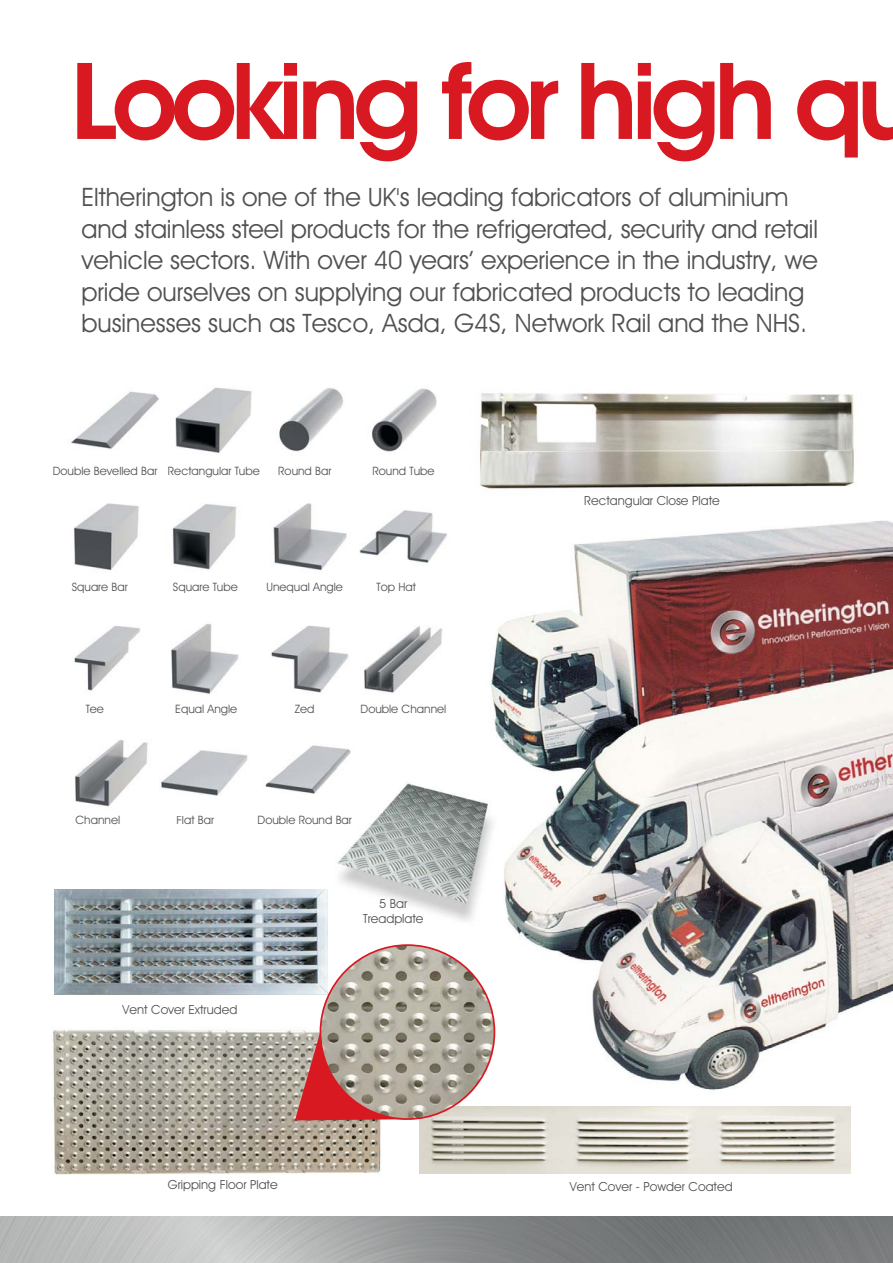
<style>
.page{position:relative;width:893px;height:1263px;background:#fff}
.page>*{position:absolute;margin:0;border:0;box-sizing:border-box;transform-origin:0 0}
.t1{font:600 106.8px "Avant Garde IT Cby BT";letter-spacing:-.055em;color:#d91921}
.t2{font:25.5px/31.5px "Avant Garde IT Cby BT";color:#515153}
.t3{font:12.6px/15.6px "Avant Garde IT Cby BT";color:#535456;text-align:center}
.t4{font:11.55px "Avant Garde IT Cby BT";color:#535456}
</style>
<div class="page">
<img style="left:479px;top:520px;width:414px;height:587px">
<img style="left:324px;top:771px;width:178px;height:162px">
<img style="left:51px;top:1027px;width:330px;height:148px">
<img style="left:419px;top:1107px;width:431px;height:67px">
<img style="left:55px;top:890px;width:272px;height:104px">
<img style="left:479px;top:393px;width:376px;height:96px">
<img style="left:265px;top:745px;width:117px;height:67px">
<img style="left:71px;top:391px;width:88px;height:58px">
<img style="left:279px;top:388px;width:64px;height:64px">
<img style="left:74px;top:503px;width:65px;height:68px">
<img style="left:273px;top:503px;width:74px;height:67px">
<img style="left:74px;top:626px;width:66px;height:65px">
<img style="left:271px;top:625px;width:77px;height:68px">
<img style="left:75px;top:740px;width:73px;height:67px">
<img style="left:175px;top:387px;width:77px;height:67px">
<img style="left:172px;top:504px;width:65px;height:66px">
<img style="left:171px;top:624px;width:68px;height:70px">
<img style="left:160px;top:750px;width:88px;height:46px">
<img style="left:372px;top:388px;width:65px;height:64px">
<img style="left:359px;top:510px;width:88px;height:56px">
<img style="left:364px;top:626px;width:78px;height:67px">
<svg style="left:295px;top:1030px;width:103px;height:90px;background:#cf4749"></svg>
<img style="left:320px;top:945px;width:174px;height:174px;border-radius:50%">
<h1 class="t1" style="left:71px;top:63px;width:850px">Looking for high qu</h1>
<p class="t2" style="left:81px;top:184px;width:738px">Eltherington is one of the UK's leading fabricators of aluminium and stainless steel products for the refrigerated, security and retail vehicle sectors. With over 40 years’ experience in the industry, we pride ourselves on supplying our fabricated products to leading businesses such as Tesco, Asda, G4S, Network Rail and the NHS.</p>
<p class="t4" style="left:53px;top:466px;width:208px">Double Bevelled Bar Rectangular Tube</p>
<p class="t4" style="left:278px;top:466px;width:55px">Round Bar</p>
<p class="t4" style="left:372px;top:466px;width:64px">Round Tube</p>
<p class="t4" style="left:72px;top:583px;width:57px">Square Bar</p>
<p class="t4" style="left:173px;top:583px;width:66px">Square Tube</p>
<p class="t4" style="left:267px;top:583px;width:78px">Unequal Angle</p>
<p class="t4" style="left:377px;top:583px;width:41px">Top Hat</p>
<p class="t4" style="left:175px;top:705px;width:64px">Equal Angle</p>
<p class="t4" style="left:361px;top:705px;width:87px">Double Channel</p>
<p class="t4" style="left:86px;top:705px;width:20px">Tee</p>
<p class="t4" style="left:295px;top:705px;width:21px">Zed</p>
<p class="t4" style="left:75px;top:816px;width:46px">Channel</p>
<p class="t4" style="left:176px;top:816px;width:39px">Flat Bar</p>
<p class="t4" style="left:258px;top:816px;width:96px">Double Round Bar</p>
<p class="t3" style="left:363px;top:897px;width:62px">5 Bar<br>Treadplate</p>
<p class="t3" style="left:123px;top:1003px;width:116px">Vent Cover Extruded</p>
<p class="t3" style="left:584px;top:494px;width:137px">Rectangular Close Plate</p>
<p class="t3" style="left:168px;top:1178px;width:111px">Gripping Floor Plate</p>
<p class="t3" style="left:570px;top:1180px;width:164px">Vent Cover - Powder Coated</p>
</div>
